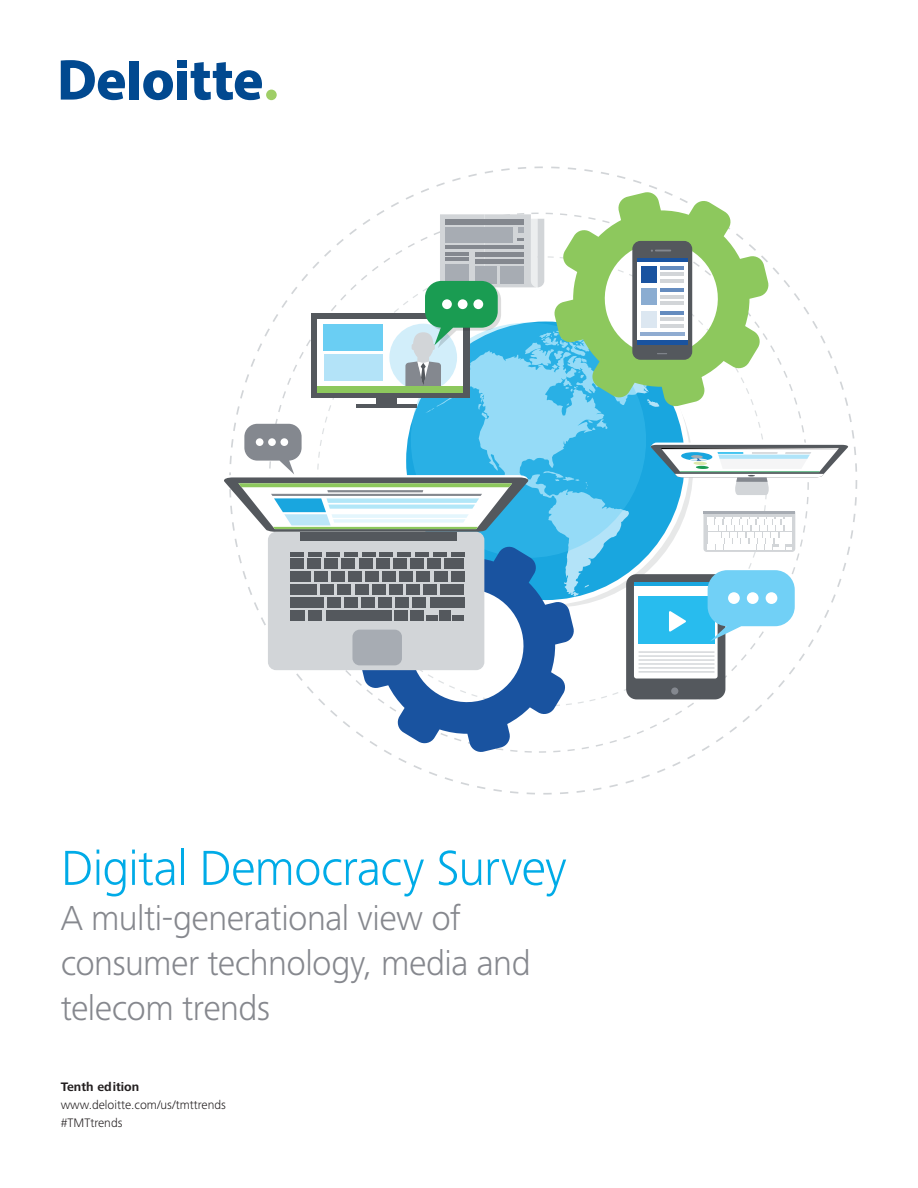
<style>
.page{position:relative;width:918px;height:1188px;background:#fff}
.page>*{position:absolute;margin:0;border:0;box-sizing:border-box;transform-origin:0 0}
.t1{font:300 51px "Frutiger Next Pro";letter-spacing:-.015em;color:#00abe7}
.t2{font:300 36px/45px "Frutiger Next Pro";letter-spacing:-.015em;color:#86888e}
.t3{font:300 12.75px/18px "Frutiger Next Pro";color:#231f20}
.t4{font:700 12.75px "Frutiger Next Pro";color:#231f20}
</style>
<div class="page">
<div style="left:129px;top:61px;width:10px;height:39px;background:#014990"></div>
<svg style="left:143px;top:70px;width:30px;height:30px"></svg>
<div style="left:177px;top:71px;width:10px;height:29px;background:#014990"></div>
<div style="left:177px;top:61px;width:10px;height:7px;background:#014990"></div>
<svg style="left:191px;top:62px;width:71px;height:38px"></svg>
<div style="left:266px;top:90px;width:11px;height:10px;background:#9fce66;border-radius:50%"></div>
<svg style="left:61px;top:60px;width:64px;height:40px"></svg>
<svg style="left:269px;top:213px;width:540px;height:538px"></svg>
<svg style="left:401px;top:398px;width:289px;height:207px"></svg>
<div style="left:406px;top:322px;width:279px;height:278px;background:#19a6df;border-radius:50%"></div>
<svg style="left:575px;top:510px;width:54px;height:87px"></svg>
<svg style="left:411px;top:323px;width:235px;height:235px;fill:#29b0e5"></svg>
<svg style="left:553px;top:191px;width:217px;height:216px"></svg>
<svg style="left:359px;top:537px;width:216px;height:216px"></svg>
<div style="left:268px;top:532px;width:216px;height:138px;background:#d2d5d8;border-radius:8px"></div>
<svg style="left:224px;top:475px;width:306px;height:57px"></svg>
<div style="left:300px;top:532px;width:157px;height:9px;background:#54585d"></div>
<div style="left:352px;top:630px;width:50px;height:35px;background:#a7acb3;border-radius:7px"></div>
<hr style="left:291px;top:552px;width:13px;height:4px;background:#54585d">
<hr style="left:308px;top:552px;width:14px;height:4px;background:#54585d">
<hr style="left:326px;top:552px;width:14px;height:4px;background:#54585d">
<hr style="left:344px;top:552px;width:14px;height:4px;background:#54585d">
<hr style="left:362px;top:552px;width:13px;height:4px;background:#54585d">
<hr style="left:380px;top:552px;width:13px;height:4px;background:#54585d">
<hr style="left:397px;top:552px;width:14px;height:4px;background:#54585d">
<hr style="left:415px;top:552px;width:14px;height:4px;background:#54585d">
<hr style="left:433px;top:552px;width:14px;height:4px;background:#54585d">
<hr style="left:451px;top:552px;width:13px;height:4px;background:#54585d">
<div style="left:291px;top:558px;width:13px;height:11px;background:#54585d"></div>
<div style="left:308px;top:558px;width:13px;height:11px;background:#54585d"></div>
<div style="left:325px;top:558px;width:13px;height:11px;background:#54585d"></div>
<div style="left:342px;top:558px;width:13px;height:11px;background:#54585d"></div>
<div style="left:359px;top:558px;width:13px;height:11px;background:#54585d"></div>
<div style="left:376px;top:558px;width:13px;height:11px;background:#54585d"></div>
<div style="left:393px;top:558px;width:13px;height:11px;background:#54585d"></div>
<div style="left:410px;top:558px;width:13px;height:11px;background:#54585d"></div>
<div style="left:427px;top:558px;width:14px;height:11px;background:#54585d"></div>
<div style="left:445px;top:558px;width:19px;height:11px;background:#54585d"></div>
<div style="left:314px;top:571px;width:13px;height:11px;background:#54585d"></div>
<div style="left:331px;top:571px;width:13px;height:11px;background:#54585d"></div>
<div style="left:349px;top:571px;width:13px;height:11px;background:#54585d"></div>
<div style="left:366px;top:571px;width:13px;height:11px;background:#54585d"></div>
<div style="left:383px;top:571px;width:13px;height:11px;background:#54585d"></div>
<div style="left:400px;top:571px;width:13px;height:11px;background:#54585d"></div>
<div style="left:417px;top:571px;width:13px;height:11px;background:#54585d"></div>
<div style="left:434px;top:571px;width:13px;height:11px;background:#54585d"></div>
<div style="left:451px;top:571px;width:13px;height:11px;background:#54585d"></div>
<div style="left:321px;top:584px;width:13px;height:11px;background:#54585d"></div>
<div style="left:338px;top:584px;width:13px;height:11px;background:#54585d"></div>
<div style="left:355px;top:584px;width:13px;height:11px;background:#54585d"></div>
<div style="left:372px;top:584px;width:13px;height:11px;background:#54585d"></div>
<div style="left:389px;top:584px;width:13px;height:11px;background:#54585d"></div>
<div style="left:406px;top:584px;width:13px;height:11px;background:#54585d"></div>
<div style="left:423px;top:584px;width:14px;height:11px;background:#54585d"></div>
<div style="left:441px;top:584px;width:23px;height:11px;background:#54585d"></div>
<div style="left:327px;top:597px;width:13px;height:11px;background:#54585d"></div>
<div style="left:344px;top:597px;width:14px;height:11px;background:#54585d"></div>
<div style="left:362px;top:597px;width:13px;height:11px;background:#54585d"></div>
<div style="left:379px;top:597px;width:13px;height:11px;background:#54585d"></div>
<div style="left:396px;top:597px;width:13px;height:11px;background:#54585d"></div>
<div style="left:413px;top:597px;width:13px;height:11px;background:#54585d"></div>
<div style="left:430px;top:597px;width:34px;height:11px;background:#54585d"></div>
<div style="left:309px;top:610px;width:13px;height:11px;background:#54585d"></div>
<div style="left:326px;top:610px;width:66px;height:11px;background:#54585d"></div>
<div style="left:394px;top:610px;width:13px;height:11px;background:#54585d"></div>
<div style="left:410px;top:610px;width:13px;height:11px;background:#54585d"></div>
<div style="left:439px;top:610px;width:12px;height:11px;background:#54585d"></div>
<div style="left:426px;top:615px;width:12px;height:6px;background:#54585d"></div>
<div style="left:452px;top:615px;width:12px;height:6px;background:#54585d"></div>
<div style="left:291px;top:571px;width:20px;height:11px;background:#54585d"></div>
<div style="left:291px;top:584px;width:26px;height:11px;background:#54585d"></div>
<div style="left:291px;top:597px;width:33px;height:11px;background:#54585d"></div>
<div style="left:291px;top:610px;width:14px;height:11px;background:#54585d"></div>
<div style="left:311px;top:313px;width:158px;height:85px;background:#54585d"></div>
<div style="left:317px;top:320px;width:146px;height:66px;background:#fff"></div>
<div style="left:324px;top:325px;width:59px;height:26px;background:#6acef3"></div>
<div style="left:376px;top:398px;width:20px;height:6px;background:#54585d"></div>
<hr style="left:356px;top:404px;width:61px;height:4px;background:#54585d">
<div style="left:389px;top:324px;width:68px;height:67px;background:#d2eefa;border-radius:50%"></div>
<div style="left:324px;top:355px;width:59px;height:26px;background:#b3e3f8"></div>
<svg style="left:405px;top:214px;width:287px;height:216px"></svg>
<div style="left:317px;top:386px;width:146px;height:6px;background:#8dc85d"></div>
<svg style="left:703px;top:514px;width:92px;height:38px"></svg>
<div style="left:708px;top:526px;width:9px;height:5px;background:#fff"></div>
<div style="left:708px;top:532px;width:12px;height:5px;background:#fff"></div>
<div style="left:708px;top:538px;width:16px;height:5px;background:#fff"></div>
<div style="left:708px;top:544px;width:7px;height:6px;background:#fff"></div>
<hr style="left:703px;top:511px;width:92px;height:3px;background:#a7acb3">
<svg style="left:650px;top:443px;width:199px;height:52px"></svg>
<div style="left:626px;top:574px;width:99px;height:125px;background:#54585d;border-radius:10px"></div>
<div style="left:634px;top:582px;width:84px;height:97px;background:#fff;border-radius:3px"></div>
<hr style="left:639px;top:655px;width:75px;height:2px;background:#d2d5d8">
<hr style="left:639px;top:659px;width:75px;height:2px;background:#d2d5d8">
<hr style="left:639px;top:663px;width:75px;height:2px;background:#d2d5d8">
<hr style="left:639px;top:667px;width:75px;height:2px;background:#d2d5d8">
<hr style="left:639px;top:671px;width:76px;height:2px;background:#d2d5d8">
<hr style="left:639px;top:651px;width:75px;height:2px;background:#d2d5d8">
<div style="left:638px;top:597px;width:77px;height:47px;background:#28bcee"></div>
<svg style="left:669px;top:611px;width:17px;height:21px"></svg>
<hr style="left:634px;top:582px;width:84px;height:4px;background:#19a6df">
<div style="left:671px;top:687px;width:7px;height:8px;background:#84888f;border-radius:50%"></div>
<div style="left:244px;top:424px;width:58px;height:37px;background:#84888f;border-radius:13px"></div>
<div style="left:280px;top:438px;width:8px;height:8px;background:#fff;border-radius:50%"></div>
<div style="left:268px;top:438px;width:8px;height:8px;background:#fff;border-radius:50%"></div>
<div style="left:256px;top:438px;width:7px;height:8px;background:#fff;border-radius:50%"></div>
<svg style="left:428px;top:284px;width:73px;height:47px"></svg>
<div style="left:425px;top:281px;width:73px;height:47px;background:#1a9c52;border-radius:16px"></div>
<div style="left:442px;top:299px;width:10px;height:10px;background:#fff;border-radius:50%"></div>
<div style="left:458px;top:299px;width:10px;height:10px;background:#fff;border-radius:50%"></div>
<div style="left:473px;top:299px;width:10px;height:10px;background:#fff;border-radius:50%"></div>
<div style="left:708px;top:570px;width:87px;height:56px;background:#71d0f6;border-radius:20px"></div>
<div style="left:728px;top:592px;width:12px;height:12px;background:#fff;border-radius:50%"></div>
<div style="left:747px;top:592px;width:12px;height:12px;background:#fff;border-radius:50%"></div>
<div style="left:766px;top:592px;width:11px;height:12px;background:#fff;border-radius:50%"></div>
<h1 class="t1" style="left:61px;top:839px;width:508px">Digital Democracy Survey</h1>
<p class="t2" style="left:61px;top:895px;width:471px">A multi-generational view of consumer technology, media and telecom trends</p>
<p class="t4" style="left:61px;top:1080px;width:80px">Tenth edition</p>
<p class="t3" style="left:61px;top:1096px;width:167px">www.deloitte.com/us/tmttrends #TMTtrends</p>
</div>
